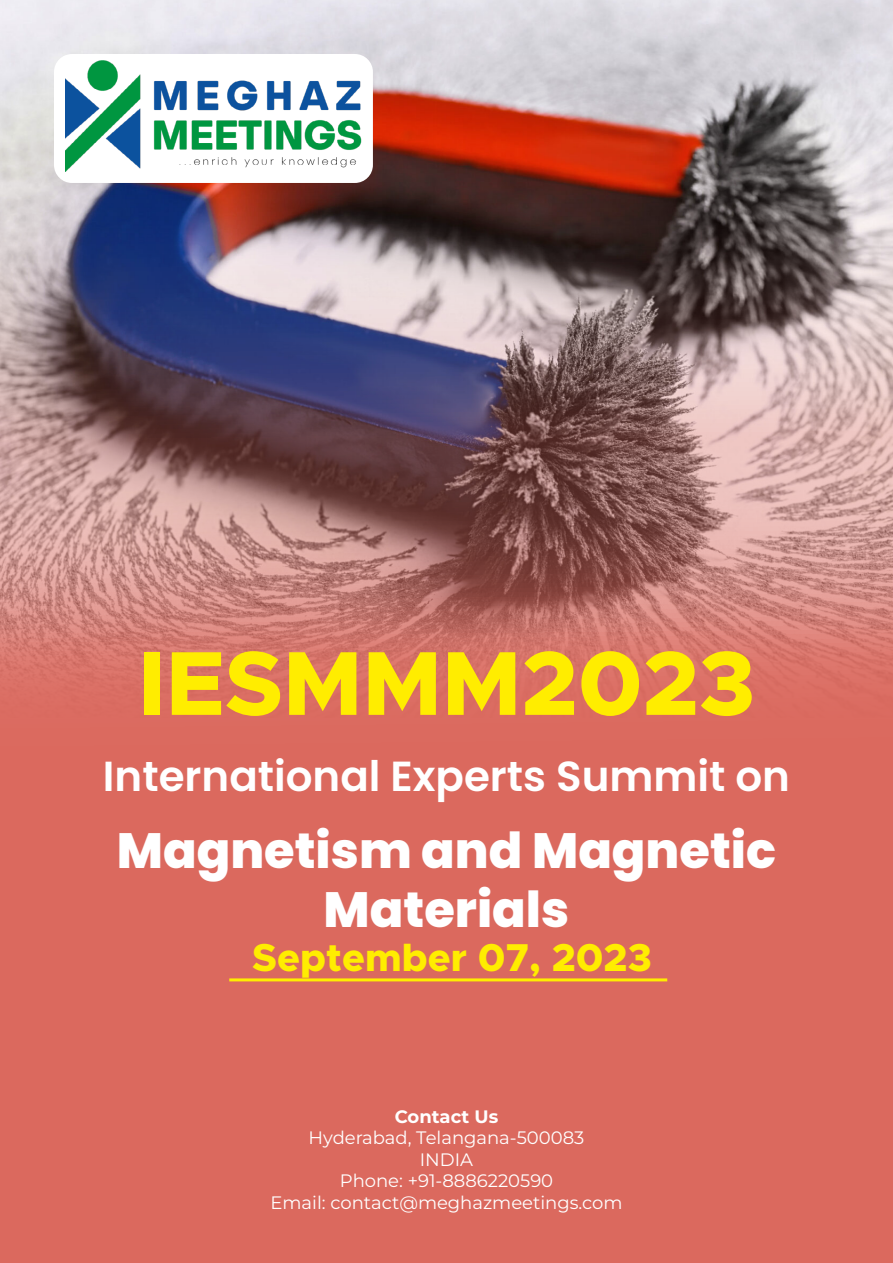
<style>
.page{position:relative;width:893px;height:1263px;background:#fff}
.page>*{position:absolute;margin:0;border:0;box-sizing:border-box;transform-origin:0 0}
.t1{font:800 91.05px "Metropolis";color:#ffed00}
.t2{font:800 49.5px/59.4px "Poppins";color:#fff;text-align:center}
.t3{font:600 42px "Poppins";color:#fff}
.t4{font:800 39px "Metropolis";color:#ffed00}
.t5{font:18px/21.6px "Montserrat";color:#fff;text-align:center}
.t6{font:700 18px "Montserrat";color:#fff}
</style>
<div class="page">
<img style="left:0;top:0;width:893px;height:1263px">
<div style="left:54px;top:54px;width:319px;height:129px;background:#fff;border-radius:18px"></div>
<img style="left:65px;top:60px;width:297px;height:111px">
<hr style="left:229px;top:978px;width:438px;height:3px;background:#ffed00">
<h1 class="t1" style="left:138px;top:625px;width:618px">IESMMM2023</h1>
<h3 class="t3" style="left:103px;top:752px;width:688px">International Experts Summit on</h3>
<h2 class="t2" style="left:117px;top:821px;width:661px">Magnetism and Magnetic<br>Materials</h2>
<h3 class="t4" style="left:252px;top:933px;width:401px">September 07, 2023</h3>
<p class="t6" style="left:395px;top:1104px;width:105px">Contact Us</p>
<p class="t5" style="left:270px;top:1126px;width:353px">Hyderabad, Telangana-500083<br>INDIA<br>Phone: +91-8886220590<br>Email: contact@meghazmeetings.com</p>
</div>
